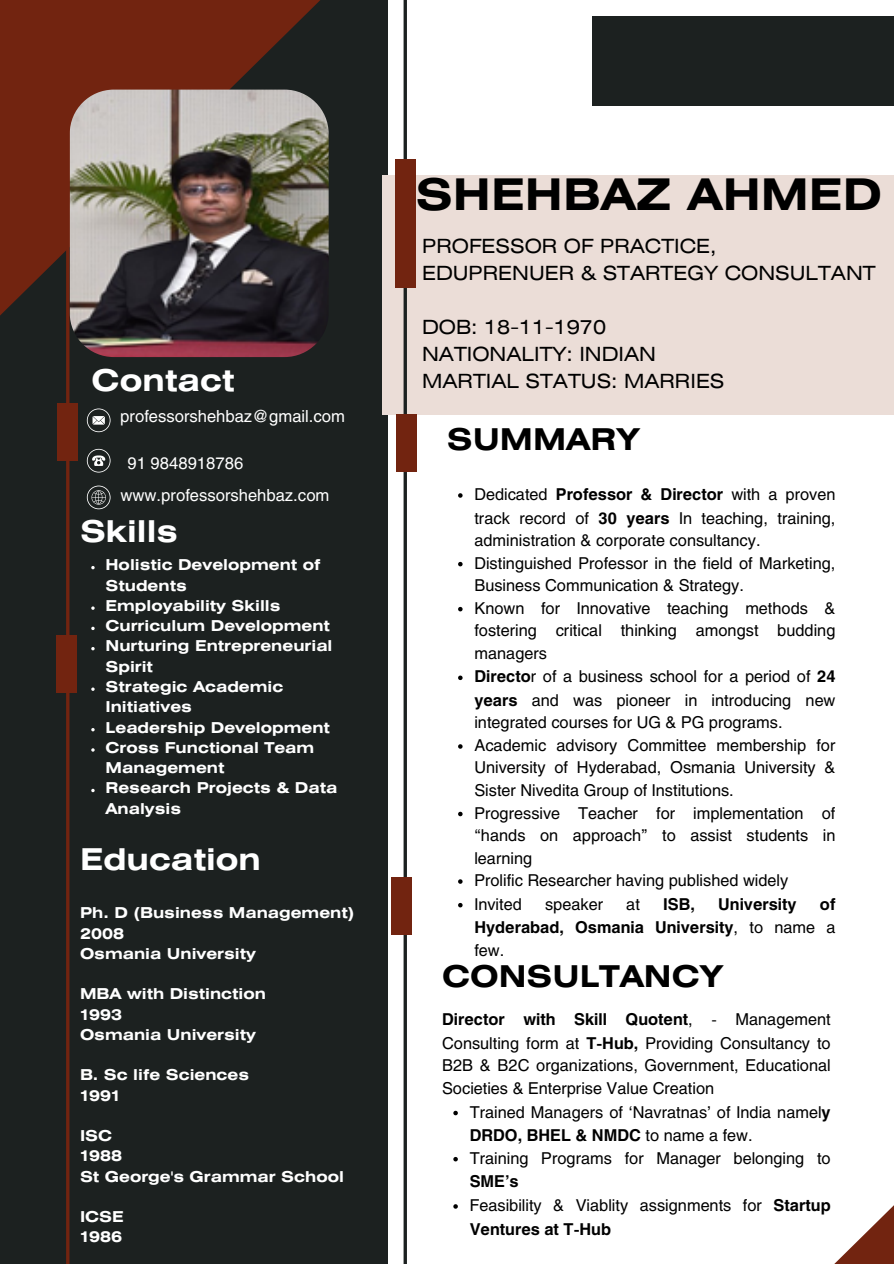
<style>
.page{position:relative;width:894px;height:1264px;background:#fff}
.page>*{position:absolute;margin:0;border:0;box-sizing:border-box;transform-origin:0 0}
.t1{font:700 43.5px "Helios Ext";color:#000}
.t2{font:700 30px "Helios Ext";color:#fff}
.t3{font:700 30px "Helios Ext";color:#000}
.t4{font:19.5px/27px "Helios Ext";color:#000}
.t5{font:16.5px "Helios";color:#fff}
.t6{font:16.2px/22.5px "Helios";color:#000;text-align:justify}
.t7{font:700 16.2px/23.1px "Helios";color:#000;text-align:justify}
.t8{font:700 15px/20.2px "Helios Ext";color:#fff}
.s1{font-weight:700}
.s2{font-weight:400}
</style>
<div class="page">
<div style="left:0;top:0;width:388px;height:1263px;background:#1c2120"></div>
<div style="left:382px;top:175px;width:511px;height:239px;background:#ebddd7"></div>
<svg style="left:0;top:0;width:396px;height:366px"></svg>
<svg style="left:835px;top:1206px;width:58px;height:57px"></svg>
<svg style="left:403px;top:0;width:4px;height:1263px;background:#3e4241"></svg>
<div style="left:395px;top:159px;width:20px;height:128px;background:#722410"></div>
<img style="left:70px;top:90px;width:258px;height:267px;border-radius:44px">
<hr style="left:66px;top:0;width:3px;height:1263px;background:#722410">
<svg style="left:87px;top:408px;width:23px;height:24px"></svg>
<svg style="left:87px;top:485px;width:23px;height:24px"></svg>
<svg style="left:87px;top:449px;width:23px;height:23px"></svg>
<div style="left:396px;top:414px;width:20px;height:57px;background:#722410"></div>
<div style="left:57px;top:403px;width:20px;height:58px;background:#722410"></div>
<div style="left:391px;top:877px;width:21px;height:57px;background:#722410"></div>
<div style="left:57px;top:635px;width:20px;height:57px;background:#722410"></div>
<div style="left:592px;top:16px;width:301px;height:90px;background:#1c2120"></div>
<svg style="left:458px;top:493px;width:4px;height:4px"></svg>
<svg style="left:458px;top:562px;width:4px;height:4px"></svg>
<svg style="left:458px;top:607px;width:4px;height:4px"></svg>
<svg style="left:458px;top:675px;width:4px;height:5px"></svg>
<svg style="left:458px;top:744px;width:4px;height:4px"></svg>
<svg style="left:458px;top:811px;width:4px;height:5px"></svg>
<svg style="left:458px;top:879px;width:4px;height:4px"></svg>
<svg style="left:458px;top:902px;width:4px;height:5px"></svg>
<svg style="left:453px;top:1110px;width:4px;height:5px"></svg>
<svg style="left:453px;top:1157px;width:4px;height:4px"></svg>
<svg style="left:453px;top:1204px;width:4px;height:4px"></svg>
<svg style="left:91px;top:566px;width:4px;height:3px"></svg>
<svg style="left:91px;top:606px;width:4px;height:4px"></svg>
<svg style="left:91px;top:626px;width:4px;height:4px"></svg>
<svg style="left:91px;top:647px;width:4px;height:3px"></svg>
<svg style="left:91px;top:687px;width:4px;height:4px"></svg>
<svg style="left:91px;top:728px;width:4px;height:3px"></svg>
<svg style="left:91px;top:748px;width:4px;height:3px"></svg>
<svg style="left:91px;top:788px;width:4px;height:4px"></svg>
<p class="t2" style="left:92px;top:369px;width:144px">Contact</p>
<p class="t5" style="left:120px;top:406px;width:226px">professorshehbaz@gmail.com</p>
<p class="t5" style="left:127px;top:452px;width:117px">91 9848918786</p>
<p class="t5" style="left:120px;top:484px;width:210px">www.professorshehbaz.com</p>
<p class="t2" style="left:80px;top:520px;width:99px">Skills</p>
<p class="t8" style="left:105px;top:556px;width:216px">Holistic Development of<br>Students</p>
<p class="t8" style="left:105px;top:597px;width:176px">Employability Skills</p>
<p class="t8" style="left:105px;top:617px;width:226px">Curriculum Development</p>
<p class="t8" style="left:105px;top:637px;width:228px">Nurturing Entrepreneurial<br>Spirit</p>
<p class="t8" style="left:105px;top:678px;width:179px">Strategic Academic<br>Initiatives</p>
<p class="t8" style="left:105px;top:718px;width:226px">Leadership Development</p>
<p class="t8" style="left:105px;top:738px;width:210px">Cross Functional Team<br>Management</p>
<h3 class="t8" style="left:105px;top:779px;width:233px">Research Projects &amp; Data<br>Analysis</h3>
<h6 class="t2" style="left:80px;top:848px;width:182px">Education</h6>
<h6 class="t8" style="left:80px;top:904px;width:276px">Ph. D (Business Management)<br>2008<br>Osmania University</h6>
<h6 class="t8" style="left:80px;top:985px;width:187px">MBA with Distinction<br>1993<br>Osmania University</h6>
<h6 class="t8" style="left:80px;top:1066px;width:171px">B. Sc life Sciences<br>1991</h6>
<h5 class="t8" style="left:80px;top:1126px;width:265px">ISC<br>1988<br>St George's Grammar School</h5>
<h2 class="t8" style="left:80px;top:1207px;width:45px">ICSE<br>1986</h2>
<p class="t1" style="left:415px;top:178px;width:468px">SHEHBAZ AHMED</p>
<h3 class="t4" style="left:422px;top:235px;width:455px">PROFESSOR OF PRACTICE,<br>EDUPRENUER &amp; STARTEGY CONSULTANT</h3>
<p class="t4" style="left:422px;top:316px;width:304px">DOB: 18-11-1970<br>NATIONALITY: INDIAN<br>MARTIAL STATUS: MARRIES</p>
<p class="t3" style="left:446px;top:428px;width:194px">SUMMARY</p>
<p class="t6" style="left:474px;top:482px;width:362px;line-height:23.1px">Dedicated <span class="s1">Professor &amp; Director</span> with a proven track record of <span class="s1">30 years</span> In teaching, training, administration &amp; corporate consultancy.</p>
<p class="t6" style="left:474px;top:551px;width:362px">Distinguished Professor in the field of Marketing,<br>Business Communication &amp; Strategy.</p>
<p class="t6" style="left:474px;top:596px;width:362px">Known for Innovative teaching methods &amp; fostering critical thinking amongst budding managers</p>
<h3 class="t6" style="left:474px;top:664px;width:362px;line-height:23.1px"><span class="s1">Directo</span>r of a business school for a period of <span class="s1">24 years</span> and was pioneer in introducing new integrated courses for UG &amp; PG programs.</h3>
<p class="t6" style="left:474px;top:733px;width:362px">Academic advisory Committee membership for University of Hyderabad, Osmania University &amp; Sister Nivedita Group of Institutions.</p>
<p class="t6" style="left:474px;top:801px;width:362px">Progressive Teacher for implementation of “hands on approach” to assist students in learning</p>
<p class="t6" style="left:474px;top:868px;width:315px">Prolific Researcher having published widely</p>
<p class="t6" style="left:474px;top:892px;width:49px">Invited</p>
<p class="t6" style="left:545px;top:892px;width:59px">speaker</p>
<p class="t6" style="left:626px;top:892px;width:15px">at</p>
<p class="t7" style="left:663px;top:892px;width:33px">ISB,</p>
<p class="t7" style="left:718px;top:892px;width:80px">University</p>
<p class="t7" style="left:474px;top:892px;width:362px;text-indent:345px">of Hyderabad, Osmania University<span class="s2">, to name a few.</span></p>
<p class="t3" style="left:442px;top:964px;width:282px">CONSULTANCY</p>
<h1 class="t6" style="left:442px;top:1007px;width:390px"><span class="s1">Director with Skill Quotent</span>, - Management Consulting form at <span class="s1">T-Hub,</span> Providing Consultancy to B2B &amp; B2C organizations, Government, Educational Societies &amp; Enterprise Value Creation</h1>
<h4 class="t6" style="left:469px;top:1099px;width:362px;line-height:23.7px">Trained Managers of ‘Navratnas’ of India namel<span class="s1">y<br>DRDO, BHEL &amp; NMDC</span> to name a few.</h4>
<h4 class="t6" style="left:469px;top:1145px;width:362px;line-height:23.7px">Training Programs for Manager belonging to<br><span class="s1">SME’s</span></h4>
<h2 class="t6" style="left:469px;top:1192px;width:362px;line-height:23.7px">Feasibility &amp; Viablity assignments for <span class="s1">Startup<br>Ventures at T-Hub</span></h2>
</div>
